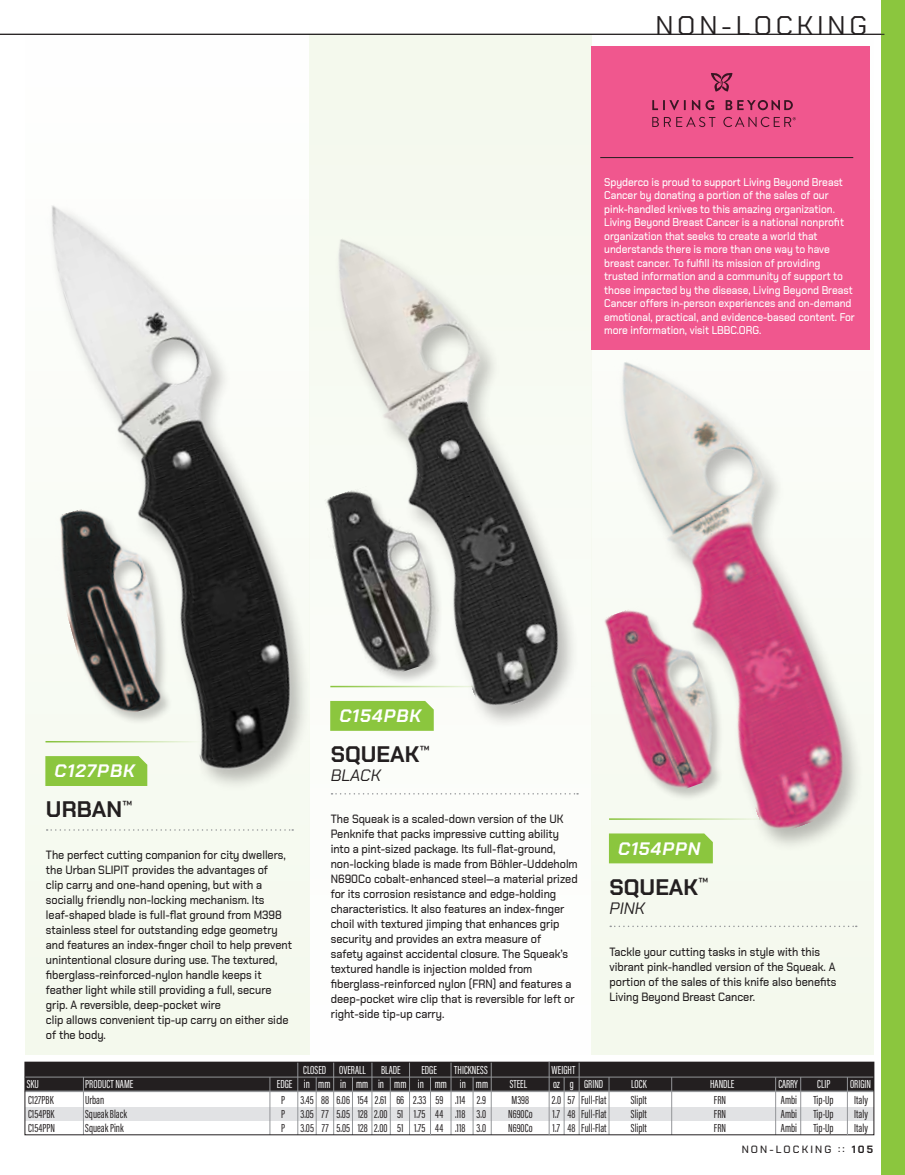
<style>
.page{position:relative;width:905px;height:1175px;background:#fff}
.page>*{position:absolute;margin:0;border:0;box-sizing:border-box;transform-origin:0 0}
.t1{font:27px "Chakra Petch";letter-spacing:.14em;color:#231f20}
.t2{font:700 22.5px "Chakra Petch";color:#231f20}
.t3{font:italic 700 18px "Chakra Petch";letter-spacing:.06em;color:#fff}
.t4{font:italic 16.5px "Chakra Petch";color:#231f20}
.t5{font:500 12px/15px "Chakra Petch";color:#231f20;scale:.9 1}
.t6{font:12px "Acumin Variable Concept";color:#231f20}
.t7{font:12px "Acumin Variable Concept";color:#fff}
.t8{font:500 11.25px/13.5px "Chakra Petch";color:#fff;scale:.9 1}
.t9{font:500 10.5px "Chakra Petch";letter-spacing:.2em;color:#231f20}
.s1{font-weight:700}
</style>
<div class="page">
<div style="left:309px;top:34px;width:282px;height:1020px;background:linear-gradient(to right,#fafcf7,#fafcf7)"></div>
<div style="left:25px;top:34px;width:284px;height:1020px;background:linear-gradient(to right,#f8fbf4,#f8fbf4)"></div>
<div style="left:591px;top:34px;width:283px;height:1020px;background:#f4f9ed"></div>
<div style="left:881px;top:0;width:23px;height:1174px;background:#8bc63e"></div>
<div style="left:25px;top:1062px;width:848px;height:28px;background:#231f20"></div>
<div style="left:25px;top:1106px;width:848px;height:14px;background:#e1e2e4"></div>
<hr style="left:269px;top:1077px;width:1px;height:57px;background:#939598">
<hr style="left:316px;top:1077px;width:1px;height:57px;background:#939598">
<hr style="left:352px;top:1077px;width:1px;height:57px;background:#939598">
<hr style="left:390px;top:1077px;width:1px;height:57px;background:#939598">
<hr style="left:450px;top:1061px;width:1px;height:73px;background:#939598">
<hr style="left:563px;top:1077px;width:1px;height:57px;background:#939598">
<hr style="left:83px;top:1077px;width:1px;height:57px;background:#939598">
<hr style="left:297px;top:1062px;width:1px;height:72px;background:#939598">
<hr style="left:333px;top:1062px;width:1px;height:72px;background:#939598">
<hr style="left:371px;top:1062px;width:1px;height:72px;background:#939598">
<hr style="left:409px;top:1062px;width:1px;height:72px;background:#939598">
<hr style="left:472px;top:1077px;width:1px;height:57px;background:#939598">
<hr style="left:491px;top:1062px;width:1px;height:72px;background:#939598">
<hr style="left:578px;top:1062px;width:1px;height:72px;background:#939598">
<hr style="left:608px;top:1077px;width:1px;height:57px;background:#939598">
<hr style="left:671px;top:1077px;width:1px;height:57px;background:#939598">
<hr style="left:775px;top:1077px;width:1px;height:57px;background:#939598">
<hr style="left:800px;top:1077px;width:1px;height:57px;background:#939598">
<hr style="left:25px;top:1076px;width:848px;height:1px;background:#939598">
<hr style="left:25px;top:1090px;width:848px;height:2px;background:#939598">
<div style="left:25px;top:1061px;width:849px;height:74px;border:1px solid #231f20"></div>
<hr style="left:430px;top:1077px;width:1px;height:57px;background:#939598">
<hr style="left:847px;top:1077px;width:1px;height:57px;background:#939598">
<hr style="left:548px;top:1061px;width:1px;height:73px;background:#939598">
<hr style="left:0;top:34px;width:884px;height:1px;background:#231f20">
<svg style="left:47px;top:829px;width:246px;height:1px"></svg>
<svg style="left:330px;top:715px;width:104px;height:16px"></svg>
<svg style="left:331px;top:793px;width:247px;height:1px"></svg>
<svg style="left:609px;top:838px;width:103px;height:25px"></svg>
<svg style="left:610px;top:925px;width:246px;height:2px"></svg>
<div style="left:591px;top:46px;width:279px;height:304px;background:#f0578e"></div>
<svg style="left:711px;top:73px;width:21px;height:19px"></svg>
<svg style="left:652px;top:100px;width:33px;height:10px"></svg>
<svg style="left:692px;top:100px;width:22px;height:10px"></svg>
<svg style="left:725px;top:100px;width:67px;height:10px"></svg>
<svg style="left:652px;top:117px;width:63px;height:10px"></svg>
<svg style="left:723px;top:117px;width:72px;height:10px"></svg>
<hr style="left:600px;top:157px;width:253px;height:1px;background:#231f20">
<div style="left:47px;top:203px;width:265px;height:588px;background:#231f20;opacity:.3"></div>
<img style="left:26px;top:174px;width:303px;height:604px">
<img style="left:589px;top:715px;width:2px;height:85px">
<div style="left:334px;top:237px;width:245px;height:492px;background:#231f20;opacity:.3"></div>
<img style="left:312px;top:208px;width:283px;height:507px">
<div style="left:617px;top:360px;width:247px;height:492px;background:#231f20;opacity:.3"></div>
<img style="left:596px;top:331px;width:278px;height:507px">
<h1 class="t1" style="left:655px;top:10px;width:213px">NON-LOCKING</h1>
<p class="t8" style="left:604px;top:175px;width:280px">Spyderco is proud to support Living Beyond Breast Cancer by donating a portion of the sales of our pink-handled knives to this amazing organization.<br>Living Beyond Breast Cancer is a national nonproot organization that seeks to create a world that understands there is more than one way to have breast cancer. To fuloll its mission of providing trusted information and a community of support to those impacted by the disease, Living Beyond Breast Cancer offers in-person experiences and on-demand emotional, practical, and evidence-based content. For more information, visit LBBC.ORG.</p>
<h3 class="t3" style="left:55px;top:760px;width:82px">C127PBK</h3>
<h2 class="t2" style="left:46px;top:801px;width:88px">URBAN<sup>#</sup></h2>
<p class="t5" style="left:46px;top:847px;width:275px">The perfect cutting companion for city dwellers, the Urban SLIPIT provides the advantages of<br>clip carry and one-hand opening, but with a socially friendly non-locking mechanism. Its leaf-shaped blade is full-nat ground from M398 stainless steel for outstanding edge geometry and features an index-onger choil to help prevent unintentional closure during use. The textured, oberglass-reinforced-nylon handle keeps it feather light while still providing a full, secure grip. A reversible, deep-pocket wire<br>clip allows convenient tip-up carry on either side of the body.</p>
<h3 class="t3" style="left:339px;top:705px;width:83px">C154PBK</h3>
<h2 class="t2" style="left:331px;top:746px;width:100px">SQUEAK<sup>#</sup></h2>
<h3 class="t4" style="left:331px;top:769px;width:52px">BLACK</h3>
<p class="t5" style="left:331px;top:811px;width:276px">The Squeak is a scaled-down version of the UK Penknife that packs impressive cutting ability into a pint-sized package. Its full-nat-ground, non-locking blade is made from Böhler-Uddeholm N690Co cobalt-enhanced steel4a material prized for its corrosion resistance and edge-holding characteristics. It also features an index-onger choil with textured jimping that enhances grip security and provides an extra measure of<br>safety against accidental closure. The Squeak9s textured handle is injection molded from oberglass-reinforced nylon (FRN) and features a deep-pocket wire clip that is reversible for left or right-side tip-up carry.</p>
<p class="t7" style="left:303px;top:1065px;width:64px">CLOSED OVERALL</p>
<p class="t7" style="left:381px;top:1065px;width:21px">BLADE</p>
<p class="t7" style="left:421px;top:1065px;width:17px">EDGE</p>
<p class="t7" style="left:454px;top:1065px;width:35px">THICKNESS</p>
<p class="t7" style="left:551px;top:1065px;width:25px">WEIGHT</p>
<h3 class="t3" style="left:618px;top:837px;width:84px">C154PPN</h3>
<h2 class="t2" style="left:609px;top:878px;width:100px">SQUEAK<sup>#</sup></h2>
<h3 class="t4" style="left:609px;top:901px;width:37px">PINK</h3>
<p class="t5" style="left:609px;top:944px;width:254px">Tackle your cutting tasks in style with this vibrant pink-handled version of the Squeak. A portion of the sales of this knife also beneots Living Beyond Breast Cancer.</p>
<p class="t7" style="left:27px;top:1079px;width:14px">SKU</p>
<p class="t7" style="left:85px;top:1079px;width:50px">PRODUCT NAME</p>
<p class="t7" style="left:277px;top:1079px;width:213px">EDGE in mm in mm in mm in mm in mm</p>
<p class="t7" style="left:509px;top:1079px;width:19px">STEEL</p>
<p class="t7" style="left:553px;top:1079px;width:52px">oz g GRIND</p>
<p class="t7" style="left:631px;top:1079px;width:17px">LOCK</p>
<p class="t7" style="left:710px;top:1079px;width:26px">HANDLE</p>
<p class="t7" style="left:778px;top:1079px;width:21px">CARRY</p>
<p class="t7" style="left:817px;top:1079px;width:15px">CLIP</p>
<p class="t7" style="left:850px;top:1079px;width:23px">ORIGIN</p>
<p class="t6" style="left:28px;top:1095px;width:27px">C127PBK</p>
<p class="t6" style="left:85px;top:1095px;width:21px">Urban</p>
<p class="t6" style="left:281px;top:1095px;width:5px">P</p>
<p class="t6" style="left:300px;top:1095px;width:187px">3.45 88 6.06 154 2.61 66 2.33 59 .114 2.9</p>
<p class="t6" style="left:511px;top:1095px;width:19px">M398</p>
<p class="t6" style="left:551px;top:1095px;width:56px">2.0 57 Full-Flat</p>
<p class="t6" style="left:631px;top:1095px;width:17px">SlipIt</p>
<p class="t6" style="left:713px;top:1095px;width:14px">FRN</p>
<p class="t6" style="left:780px;top:1095px;width:18px">Ambi</p>
<p class="t6" style="left:813px;top:1095px;width:22px">Tip-Up</p>
<p class="t6" style="left:854px;top:1095px;width:15px">Italy</p>
<p class="t6" style="left:28px;top:1109px;width:28px">C154PBK</p>
<p class="t6" style="left:85px;top:1109px;width:43px">Squeak Black</p>
<p class="t6" style="left:281px;top:1109px;width:5px">P</p>
<p class="t6" style="left:300px;top:1109px;width:187px">3.05 77 5.05 128 2.00 51 1.75 44 .118 3.0</p>
<p class="t6" style="left:508px;top:1109px;width:26px">N690Co</p>
<p class="t6" style="left:552px;top:1109px;width:55px">1.7 48 Full-Flat</p>
<p class="t6" style="left:631px;top:1109px;width:17px">SlipIt</p>
<p class="t6" style="left:714px;top:1109px;width:14px">FRN</p>
<p class="t6" style="left:781px;top:1109px;width:18px">Ambi</p>
<p class="t6" style="left:813px;top:1109px;width:22px">Tip-Up</p>
<p class="t6" style="left:854px;top:1109px;width:15px">Italy</p>
<p class="t6" style="left:28px;top:1123px;width:28px">C154PPN</p>
<p class="t6" style="left:85px;top:1123px;width:40px">Squeak Pink</p>
<p class="t6" style="left:281px;top:1123px;width:5px">P</p>
<p class="t6" style="left:300px;top:1123px;width:187px">3.05 77 5.05 128 2.00 51 1.75 44 .118 3.0</p>
<p class="t6" style="left:508px;top:1123px;width:26px">N690Co</p>
<p class="t6" style="left:552px;top:1123px;width:55px">1.7 48 Full-Flat</p>
<p class="t6" style="left:631px;top:1123px;width:17px">SlipIt</p>
<p class="t6" style="left:714px;top:1123px;width:14px">FRN</p>
<p class="t6" style="left:781px;top:1123px;width:18px">Ambi</p>
<p class="t6" style="left:813px;top:1123px;width:22px">Tip-Up</p>
<p class="t6" style="left:854px;top:1123px;width:15px">Italy</p>
<p class="t9" style="left:741px;top:1145px;width:133px">NON-LOCKING :: <span class="s1">105</span></p>
</div>
